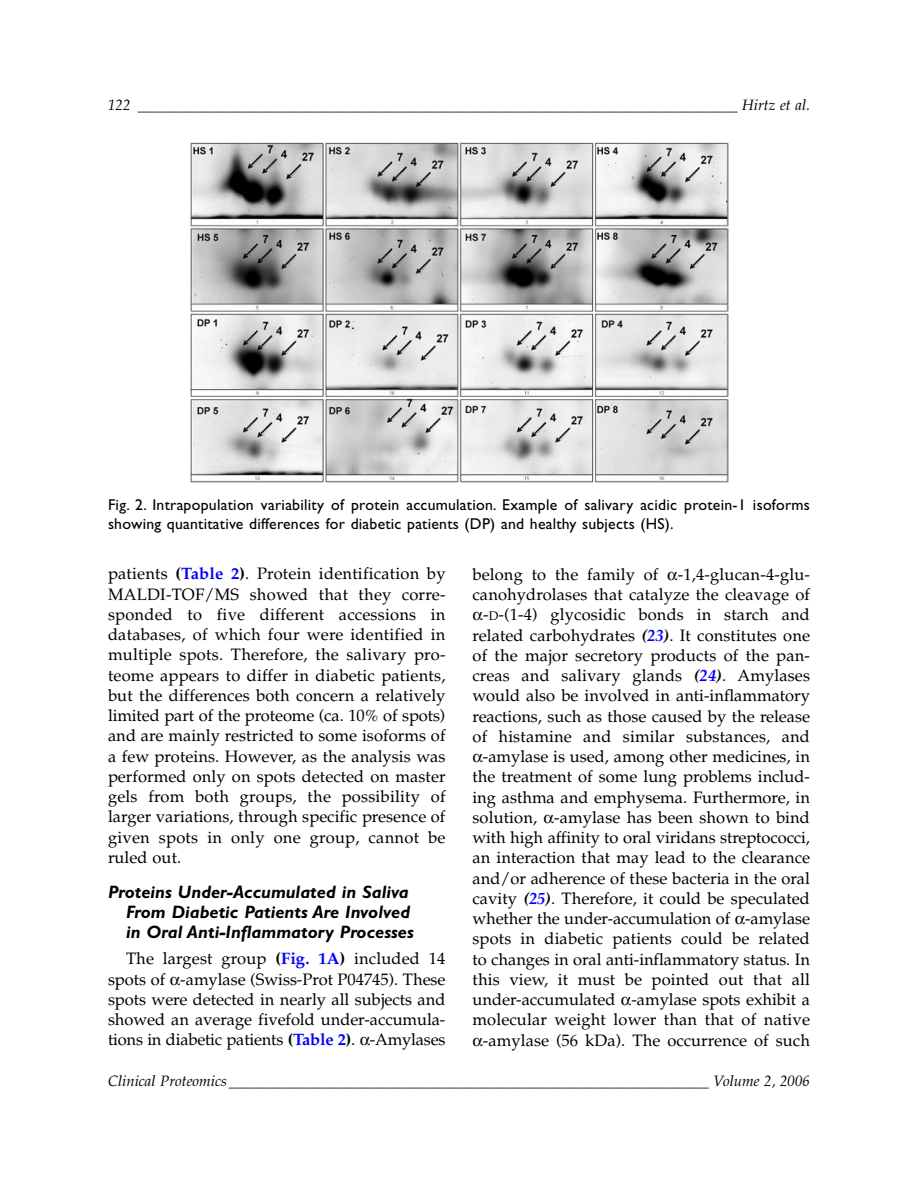
<style>
.page{position:relative;width:918px;height:1188px;background:#fff}
.page>*{position:absolute;margin:0;border:0;box-sizing:border-box;transform-origin:0 0}
.t1{font:italic 700 18px/20.2px "Gill Sans";color:#000}
.t2{font:16.5px/20.2px "Palatino";color:#000;text-align:justify}
.t3{font:15.75px/18.8px "Gill Sans";letter-spacing:.015em;color:#000}
.t4{font:italic 15px "Palatino";color:#000}
.s1{font-weight:700}
.s2{font-weight:700;color:#00f}
.s3{font-size:12.3px}
.s4{font-weight:700;font-style:italic}
.s5{font-weight:700;font-style:italic;color:#00f}
</style>
<div class="page">
<svg style="left:190px;top:142px;width:539px;height:341px"></svg>
<p class="t4" style="left:108px;top:99px;width:704px">122 ________________________________________________________________________________ Hirtz et al.</p>
<p class="t3" style="left:108px;top:497px;width:703px">Fig. 2. Intrapopulation variability of protein accumulation. Example of salivary acidic protein-1 isoforms showing quantitative differences for diabetic patients (DP) and healthy subjects (HS).</p>
<p class="t2" style="left:108px;top:565px;width:339px">patients <span class="s1">(</span><span class="s2">Table 2</span><span class="s1">)</span>. Protein identification by MALDI-TOF/MS showed that they corre&shy;sponded to five different accessions in databases, of which four were identified in multiple spots. Therefore, the salivary pro&shy;teome appears to differ in diabetic patients, but the differences both concern a relatively limited part of the proteome (ca. 10% of spots) and are mainly restricted to some isoforms of a few proteins. However, as the analysis was performed only on spots detected on master gels from both groups, the possibility of larger variations, through specific presence of given spots in only one group, cannot be ruled out.</p>
<p class="t1" style="left:126px;top:883px;width:289px;text-indent:-18px">Proteins Under-Accumulated in Saliva<br>From Diabetic Patients Are Involved in Oral Anti-Inflammatory Processes</p>
<p class="t2" style="left:108px;top:951px;width:339px;text-indent:18px">The largest group <span class="s1">(</span><span class="s2">Fig. 1A</span><span class="s1">)</span> included 14 spots of -amylase (Swiss-Prot P04745). These spots were detected in nearly all subjects and showed an average fivefold under-accumula&shy;tions in diabetic patients <span class="s1">(</span><span class="s2">Table 2</span><span class="s1">)</span>. -Amylases</p>
<p class="t2" style="left:472px;top:566px;width:339px;text-align:right">belong to the family of -1,4-glucan-4-glu&shy;canohydrolases that catalyze the cleavage of -<span class="s3">D</span>-(1-4) glycosidic bonds in starch and related carbohydrates <span class="s4">(</span><span class="s5">23</span><span class="s4">)</span>. It constitutes one of the major secretory products of the pan&shy;creas and salivary glands <span class="s4">(</span><span class="s5">24</span><span class="s4">)</span>. Amylases would also be involved in anti-inflammatory reactions, such as those caused by the release of histamine and similar substances, and -amylase is used, among other medicines, in the treatment of some lung problems includ&shy;ing asthma and emphysema. Furthermore, in solution, -amylase has been shown to bind with high affinity to oral viridans streptococci, an interaction that may lead to the clearance and/or adherence of these bacteria in the oral cavity <span class="s4">(</span><span class="s5">25</span><span class="s4">)</span>. Therefore, it could be speculated whether the under-accumulation of -amylase spots in diabetic patients could be related to changes in oral anti-inflammatory status. In this view, it must be pointed out that all under-accumulated -amylase spots exhibit a molecular weight lower than that of native -amylase (56 kDa). The occurrence of such</p>
<p class="t4" style="left:108px;top:1075px;width:704px">Clinical Proteomics ________________________________________________________________ Volume 2, 2006</p>
</div>
